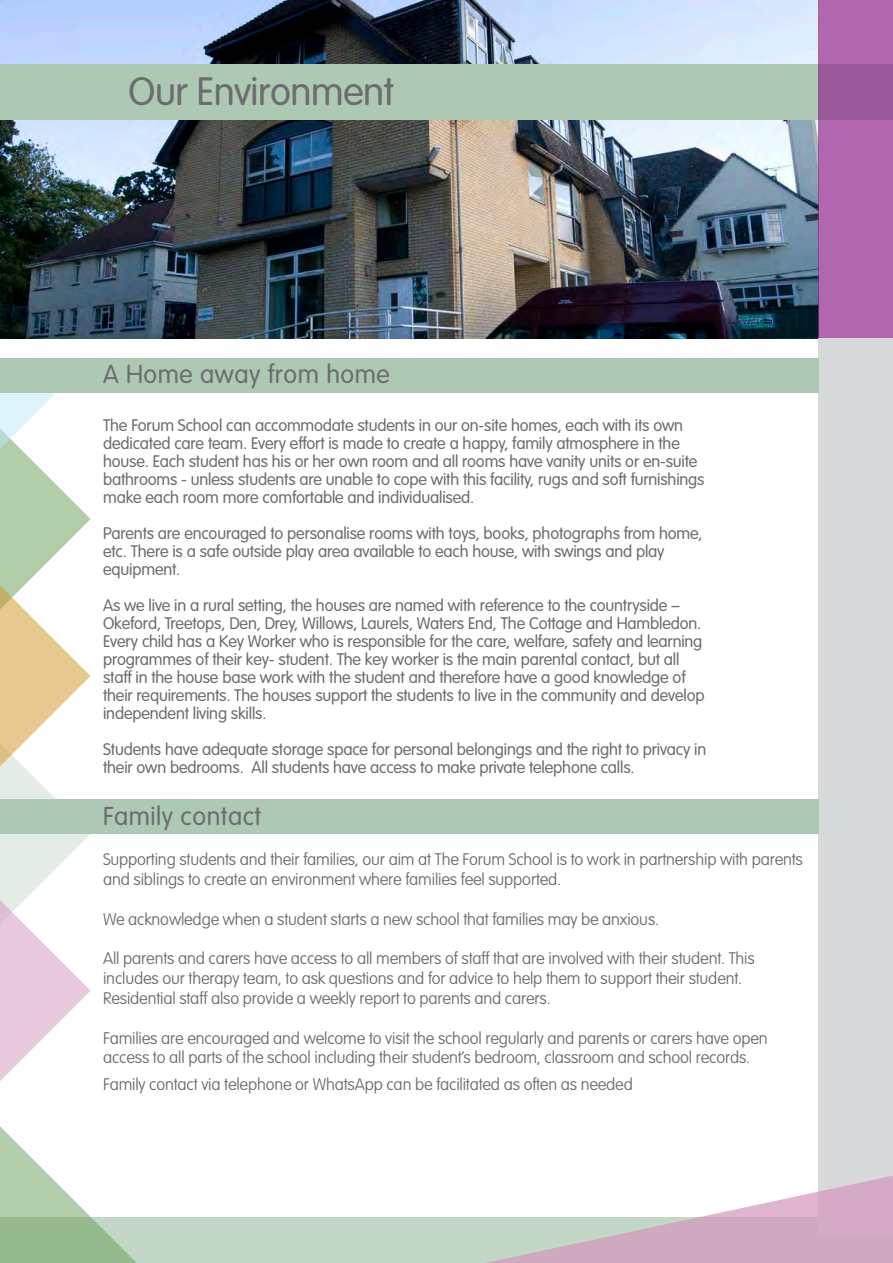
<style>
.page{position:relative;width:893px;height:1263px;background:#fff}
.page>*{position:absolute;margin:0;border:0;box-sizing:border-box;transform-origin:0 0}
.t1{font:300 39px "VAG Rounded Std";letter-spacing:-.01em;color:#6c6d70}
.t2{font:300 25.5px "VAG Rounded Std";letter-spacing:.02em;color:#6c6d70}
.t3{font:300 16.5px/18px "VAG Rounded Std";letter-spacing:-.01em;color:#6c6d70}
.t4{font:100 16.5px/19.8px "VAG Rounded Std";letter-spacing:-.01em;color:#6c6d70}
</style>
<div class="page">
<img style="left:0;top:0;width:819px;height:338px">
<div style="left:0;top:64px;width:893px;height:56px;background:#adc9b3"></div>
<div style="left:0;top:1217px;width:893px;height:46px;background:#c3d7c6"></div>
<svg style="left:819px;top:0;width:74px;height:338px;background:#ac64ac"></svg>
<div style="left:819px;top:338px;width:74px;height:895px;background:#d8d9db"></div>
<svg style="left:0;top:1126px;width:137px;height:137px"></svg>
<svg style="left:0;top:358px;width:91px;height:723px"></svg>
<svg style="left:486px;top:1091px;width:407px;height:172px"></svg>
<div style="left:0;top:359px;width:819px;height:34px;background:#adc9b3"></div>
<div style="left:0;top:800px;width:819px;height:34px;background:#adc9b3"></div>
<p class="t1" style="left:129px;top:69px;width:267px">Our Environment</p>
<p class="t2" style="left:103px;top:359px;width:288px">A Home away from home</p>
<p class="t3" style="left:103px;top:417px;width:603px">The Forum School can accommodate students in our on-site homes, each with its own dedicated care team. Every effort is made to create a happy, family atmosphere in the house. Each student has his or her own room and all rooms have vanity units or en-suite bathrooms - unless students are unable to cope with this facility, rugs and soft furnishings make each room more comfortable and individualised.</p>
<p class="t3" style="left:103px;top:525px;width:601px">Parents are encouraged to personalise rooms with toys, books, photographs from home, etc. There is a safe outside play area available to each house, with swings and play equipment.</p>
<p class="t3" style="left:103px;top:597px;width:600px">As we live in a rural setting, the houses are named with reference to the countryside –<br>Okeford, Treetops, Den, Drey, Willows, Laurels, Waters End, The Cottage and Hambledon.</p>
<p class="t3" style="left:103px;top:633px;width:603px">Every child has a Key Worker who is responsible for the care, welfare, safety and learning programmes of their key- student. The key worker is the main parental contact, but all staff in the house base work with the student and therefore have a good knowledge of their requirements. The houses support the students to live in the community and develop independent living skills.</p>
<p class="t3" style="left:103px;top:741px;width:605px">Students have adequate storage space for personal belongings and the right to privacy in their own bedrooms. All students have access to make private telephone calls.</p>
<p class="t2" style="left:103px;top:801px;width:160px">Family contact</p>
<p class="t4" style="left:103px;top:850px;width:701px">Supporting students and their families, our aim at The Forum School is to work in partnership with parents and siblings to create an environment where families feel supported.</p>
<p class="t4" style="left:103px;top:909px;width:557px">We acknowledge when a student starts a new school that families may be anxious.</p>
<p class="t4" style="left:103px;top:949px;width:653px">All parents and carers have access to all members of staff that are involved with their student. This includes our therapy team, to ask questions and for advice to help them to support their student.<br>Residential staff also provide a weekly report to parents and carers.</p>
<p class="t4" style="left:103px;top:1028px;width:666px">Families are encouraged and welcome to visit the school regularly and parents or carers have open access to all parts of the school including their student’s bedroom, classroom and school records.</p>
<p class="t4" style="left:103px;top:1075px;width:531px">Family contact via telephone or WhatsApp can be facilitated as often as needed</p>
</div>
